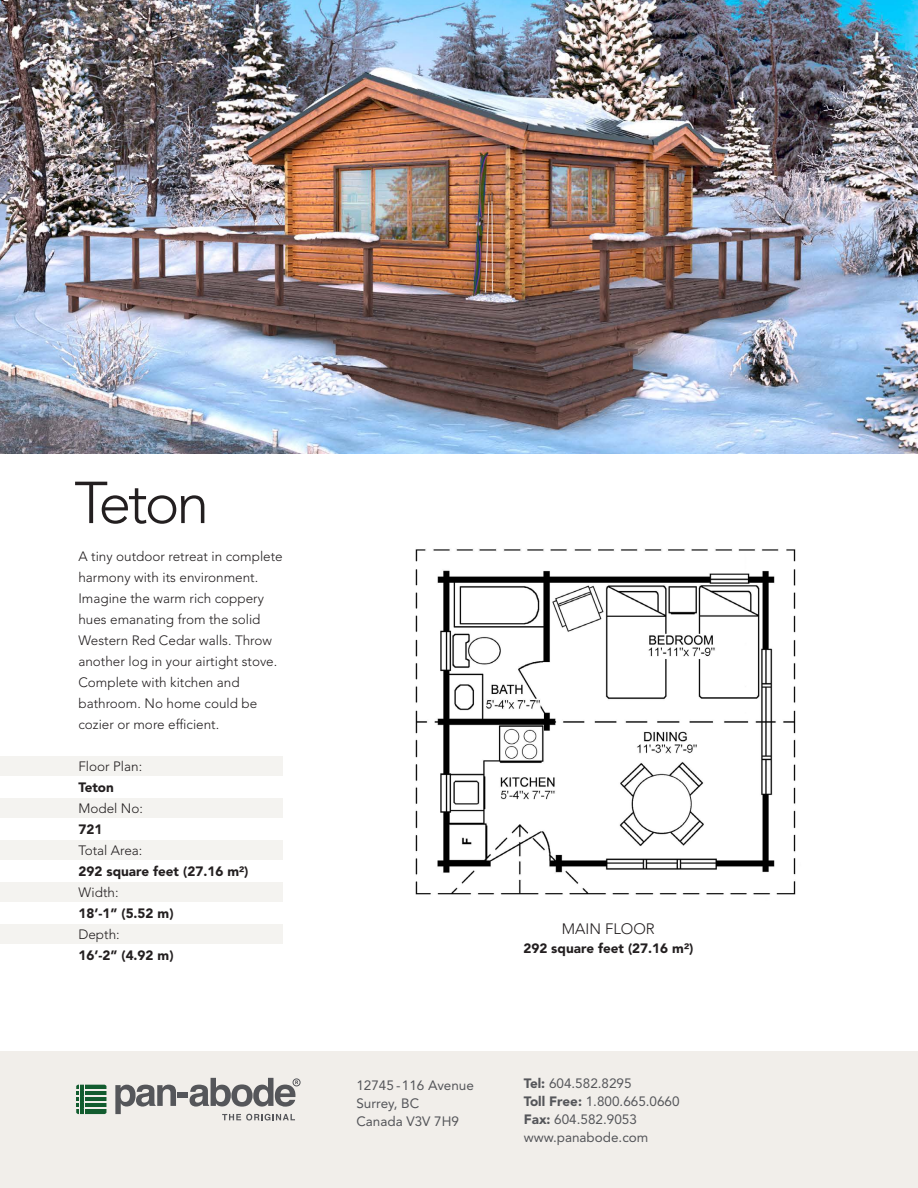
<style>
.page{position:relative;width:918px;height:1188px;background:#fff}
.page>*{position:absolute;margin:0;border:0;box-sizing:border-box;transform-origin:0 0}
.t1{font:300 58.5px "Avenir LT Std";letter-spacing:-.05em;color:#231f20}
.t2{font:300 15px "Avenir LT Std";color:#231f20}
.t3{font:300 13.5px/21px "Avenir LT Std";color:#231f20}
.t4{font:13.5px "Avenir LT Std";color:#55565a}
.t5{font:900 13.5px/21px "Avenir LT Std";color:#231f20}
.s1{font-weight:900}
.s2{font-weight:300}
</style>
<div class="page">
<div style="left:0;top:756px;width:283px;height:20px;background:#f4f3f0"></div>
<div style="left:0;top:798px;width:283px;height:20px;background:#f4f3f0"></div>
<div style="left:0;top:840px;width:283px;height:20px;background:#f4f3f0"></div>
<div style="left:0;top:882px;width:283px;height:20px;background:#f4f3f0"></div>
<div style="left:0;top:924px;width:283px;height:20px;background:#f4f3f0"></div>
<img style="left:0;top:0;width:918px;height:454px">
<img style="left:415px;top:549px;width:381px;height:346px">
<div style="left:0;top:1052px;width:918px;height:136px;background:#f1eeea"></div>
<svg style="left:115px;top:1085px;width:61px;height:29px"></svg>
<div style="left:177px;top:1092px;width:11px;height:6px;background:#55565a"></div>
<svg style="left:190px;top:1078px;width:111px;height:29px"></svg>
<svg style="left:222px;top:1114px;width:73px;height:7px"></svg>
<svg style="left:76px;top:1085px;width:31px;height:29px"></svg>
<p class="t1" style="left:74px;top:469px;width:136px">Teton</p>
<p class="t3" style="left:78px;top:546px;width:206px">A tiny outdoor retreat in complete harmony with its environment.</p>
<p class="t3" style="left:78px;top:588px;width:200px">Imagine the warm rich coppery hues emanating from the solid<br>Western Red Cedar walls. Throw another log in your airtight stove.<br>Complete with kitchen and bathroom. No home could be cozier or more efficient.</p>
<p class="t3" style="left:78px;top:756px;width:65px">Floor Plan:<br><span class="s1">Teton</span></p>
<p class="t3" style="left:78px;top:798px;width:66px">Model No:<br><span class="s1">721</span></p>
<p class="t5" style="left:78px;top:840px;width:172px"><span class="s2">Total Area:<br></span>292 square feet (27.16 m²)</p>
<p class="t5" style="left:78px;top:882px;width:97px"><span class="s2">Width:<br></span>18’-1” (5.52 m)</p>
<p class="t5" style="left:78px;top:924px;width:97px"><span class="s2">Depth:<br></span>16’-2” (4.92 m)</p>
<p class="t4" style="left:356px;top:1078px;width:119px">12745 - 116 Avenue</p>
<p class="t4" style="left:356px;top:1096px;width:64px">Surrey, BC</p>
<p class="t4" style="left:356px;top:1114px;width:104px">Canada V3V 7H9</p>
<p class="t2" style="left:562px;top:920px;width:94px">MAIN FLOOR</p>
<p class="t5" style="left:523px;top:938px;width:172px">292 square feet (27.16 m²)</p>
<p class="t4" style="left:524px;top:1076px;width:109px"><span class="s1">Tel:</span> 604.582.8295</p>
<p class="t4" style="left:524px;top:1094px;width:157px"><span class="s1">Toll Free:</span> 1.800.665.0660</p>
<p class="t4" style="left:524px;top:1112px;width:115px"><span class="s1">Fax:</span> 604.582.9053</p>
<p class="t4" style="left:524px;top:1130px;width:126px">www.panabode.com</p>
</div>
